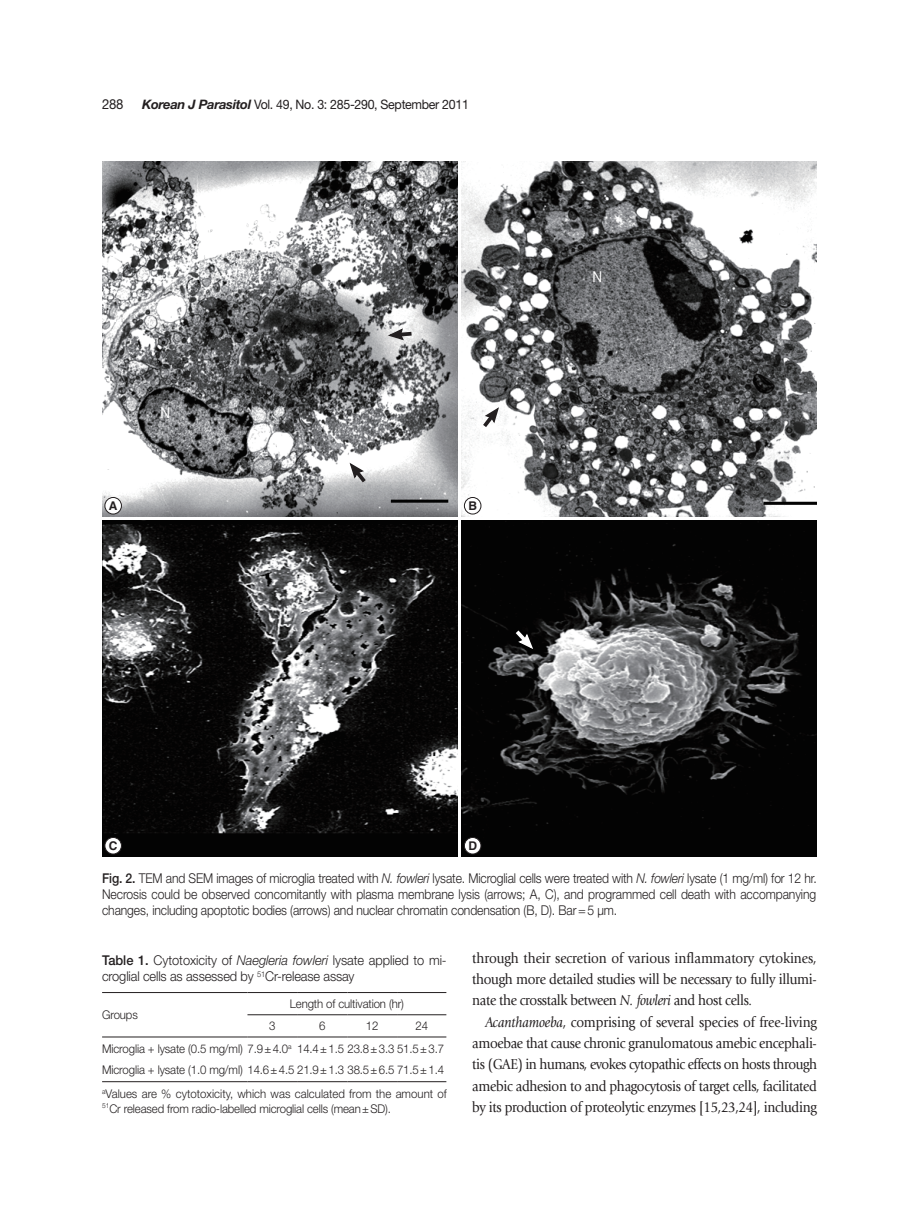
<style>
.page{position:relative;width:919px;height:1217px;background:#fff}
.page>*{position:absolute;margin:0;border:0;box-sizing:border-box;transform-origin:0 0}
.본문{font:15px/21.3px "Giovanni Std";letter-spacing:-.025em;color:#231f20;text-align:justify;scale:.9 1}
.그림_지문_8pt{font:15px "Helvetica Neue LT Std";color:#fff;scale:.9 1}
.t1{font:13.8px "Helvetica Neue LT Std";color:#231f20;scale:.95 1}
.표_제목__그림_설명{font:300 13.5px/16.2px "Helvetica Neue LT Std";letter-spacing:-.01em;color:#231f20;text-align:justify;scale:.9 1}
.표_제목__그림_설명-2{font:300 13.5px/16.2px "Helvetica Neue LT Std";letter-spacing:-.01em;color:#231f20;scale:.95 1}
.t2{font:13.05px "Helvetica Neue LT Std";letter-spacing:-.025em;color:#231f20;scale:.95 1}
.표_본문{font:300 12px/14.4px "Helvetica Neue LT Std";letter-spacing:-.01em;color:#231f20;scale:.95 1}
.t3{font:700 12px "Helvetica LT Std";color:#231f20}
.s1{font-weight:700;font-style:italic}
.s2{font-weight:500}
.s3{font-style:italic}
.s4{font-family:"Minion Pro";font-weight:400}
</style>
<div class="page">
<hr style="left:102px;top:992px;width:145px;height:1px;background:#231f20">
<hr style="left:247px;top:992px;width:50px;height:1px;background:#231f20">
<hr style="left:297px;top:992px;width:50px;height:1px;background:#231f20">
<hr style="left:347px;top:992px;width:50px;height:1px;background:#231f20">
<hr style="left:397px;top:992px;width:49px;height:1px;background:#231f20">
<hr style="left:247px;top:1014px;width:50px;height:1px;background:#231f20">
<hr style="left:297px;top:1014px;width:50px;height:1px;background:#231f20">
<hr style="left:347px;top:1014px;width:50px;height:1px;background:#231f20">
<hr style="left:397px;top:1014px;width:49px;height:1px;background:#231f20">
<hr style="left:102px;top:1036px;width:145px;height:1px;background:#231f20">
<hr style="left:247px;top:1036px;width:50px;height:1px;background:#231f20">
<hr style="left:297px;top:1036px;width:50px;height:1px;background:#231f20">
<hr style="left:347px;top:1036px;width:50px;height:1px;background:#231f20">
<hr style="left:397px;top:1036px;width:49px;height:1px;background:#231f20">
<hr style="left:102px;top:1081px;width:145px;height:1px;background:#231f20">
<hr style="left:247px;top:1081px;width:50px;height:1px;background:#231f20">
<hr style="left:297px;top:1081px;width:50px;height:1px;background:#231f20">
<hr style="left:347px;top:1081px;width:50px;height:1px;background:#231f20">
<hr style="left:397px;top:1081px;width:49px;height:1px;background:#231f20">
<img style="left:102px;top:520px;width:355px;height:336px">
<img style="left:102px;top:161px;width:355px;height:355px">
<img style="left:461px;top:520px;width:355px;height:336px">
<img style="left:461px;top:161px;width:355px;height:355px">
<div style="left:105px;top:837px;width:16px;height:16px;background:#fff;border-radius:50%"></div>
<div style="left:105px;top:837px;width:17px;height:17px;border:1px solid #231f20;border-radius:50%"></div>
<div style="left:105px;top:497px;width:16px;height:17px;background:#fff;border-radius:50%"></div>
<div style="left:105px;top:497px;width:17px;height:17px;border:1px solid #231f20;border-radius:50%"></div>
<div style="left:464px;top:837px;width:17px;height:16px;background:#fff;border-radius:50%"></div>
<div style="left:464px;top:837px;width:17px;height:17px;border:1px solid #231f20;border-radius:50%"></div>
<div style="left:464px;top:497px;width:17px;height:17px;background:#fff;border-radius:50%"></div>
<div style="left:464px;top:497px;width:17px;height:17px;border:1px solid #231f20;border-radius:50%"></div>
<svg style="left:511px;top:626px;width:22px;height:23px"></svg>
<svg style="left:349px;top:462px;width:20px;height:24px"></svg>
<svg style="left:388px;top:327px;width:27px;height:14px"></svg>
<svg style="left:479px;top:407px;width:21px;height:24px"></svg>
<p class="t1" style="left:102px;top:96px;width:24px">288</p>
<p class="t2" style="left:142px;top:97px;width:345px"><span class="s1">Korean J Parasitol</span> Vol. 49, No. 3: 285-290, September 2011</p>
<p class="t3" style="left:109px;top:498px;width:10px">A</p>
<p class="그림_지문_8pt" style="left:160px;top:404px;width:12px">N</p>
<p class="t3" style="left:468px;top:498px;width:10px">B</p>
<p class="그림_지문_8pt" style="left:592px;top:267px;width:12px">N</p>
<p class="t3" style="left:109px;top:838px;width:10px">C</p>
<p class="t3" style="left:468px;top:838px;width:10px">D</p>
<p class="표_제목__그림_설명" style="left:102px;top:869px;width:795px"><span class="s2">Fig. 2.</span> TEM and SEM images of microglia treated with <span class="s3">N. fowleri</span> lysate. Microglial cells were treated with <span class="s3">N. fowleri</span> lysate (1 mg/ml) for 12 hr.<br>Necrosis could be observed concomitantly with plasma membrane lysis (arrows; A, C), and programmed cell death with accompanying changes, including apoptotic bodies (arrows) and nuclear chromatin condensation (B, D). Bar<span class="s4">=</span>5 μm.</p>
<p class="표_제목__그림_설명-2" style="left:102px;top:951px;width:364px"><span class="s2">Table 1.</span> Cytotoxicity of <span class="s3">Naegleria fowleri</span> lysate applied to mi&shy;croglial cells as assessed by <sup>51</sup>Cr-release assay</p>
<p class="표_본문" style="left:102px;top:1006px;width:39px">Groups</p>
<p class="표_본문" style="left:290px;top:995px;width:121px">Length of cultivation (hr)</p>
<p class="표_본문" style="left:269px;top:1017px;width:8px">3</p>
<p class="표_본문" style="left:319px;top:1017px;width:8px">6</p>
<p class="표_본문" style="left:366px;top:1017px;width:15px">12</p>
<p class="표_본문" style="left:415px;top:1017px;width:15px">24</p>
<p class="표_본문" style="left:102px;top:1041px;width:201px">Microglia + lysate (0.5 mg/ml) 7.9±4.0<sup>a</sup></p>
<p class="표_본문" style="left:297px;top:1041px;width:156px">14.4±1.5 23.8±3.3 51.5±3.7</p>
<p class="표_본문" style="left:102px;top:1061px;width:361px">Microglia + lysate (1.0 mg/ml) 14.6±4.5 21.9±1.3 38.5±6.5 71.5±1.4</p>
<p class="표_본문" style="left:102px;top:1086px;width:364px"><sup>a</sup>Values are % cytotoxicity, which was calculated from the amount of<br><sup>51</sup>Cr released from radio-labelled microglial cells (mean±SD).</p>
<p class="본문" style="left:472px;top:947px;width:384px">through their secretion of various inflammatory cytokines, though more detailed studies will be necessary to fully illumi&shy;nate the crosstalk between <span class="s3">N. fowleri</span> and host cells.</p>
<p class="본문" style="left:472px;top:1011px;width:384px;text-indent:13px"><span class="s3">Acanthamoeba</span>, comprising of several species of free-living amoebae that cause chronic granulomatous amebic encephali&shy;tis (GAE) in humans, evokes cytopathic effects on hosts through amebic adhesion to and phagocytosis of target cells, facilitated by its production of proteolytic enzymes [15,23,24], including</p>
</div>
